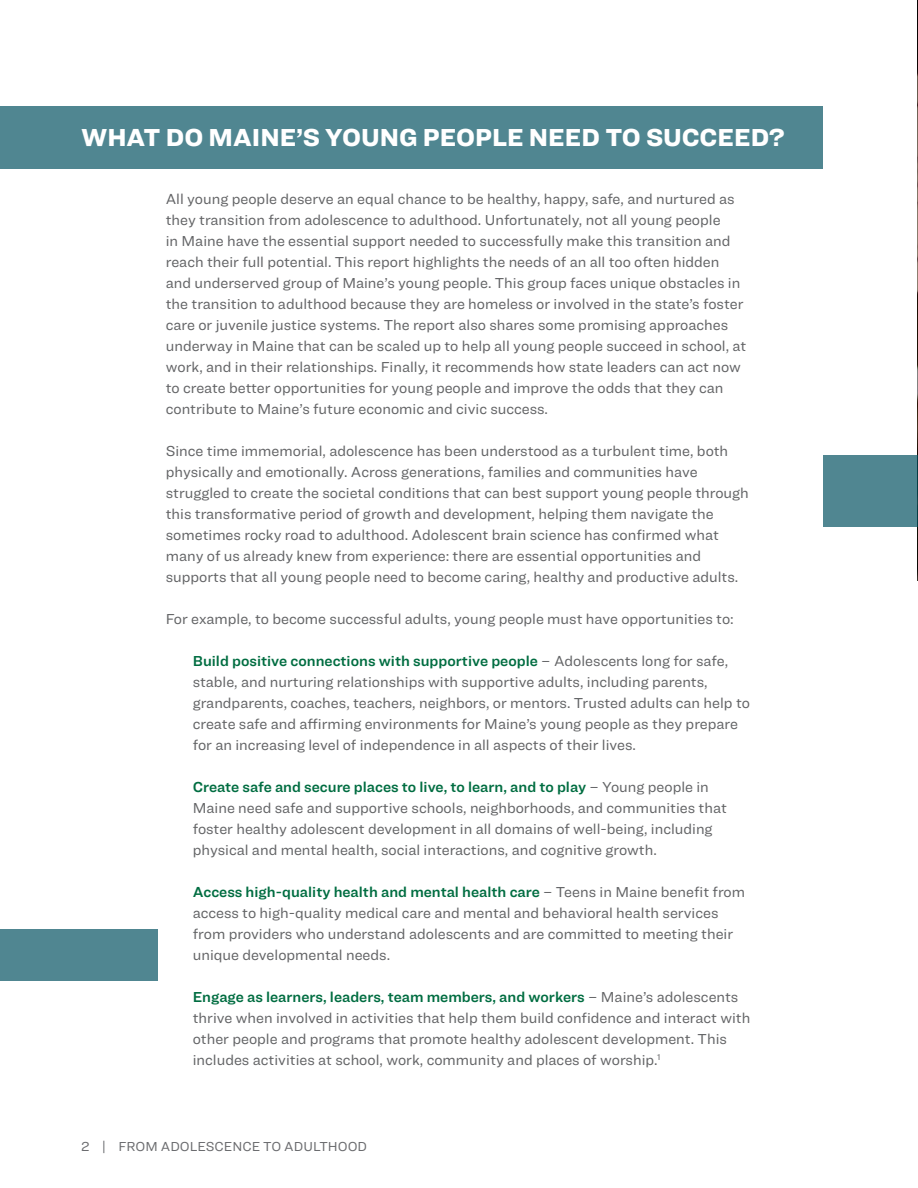
<style>
.page{position:relative;width:918px;height:1188px;background:#fff}
.page>*{position:absolute;margin:0;border:0;box-sizing:border-box;transform-origin:0 0}
.t1{font:900 25.5px "Ringside";color:#fff}
.t2{font:15px/21px "Ringside";color:#636466}
.t3{font:15px "Ringside Regular Semi";color:#006d41}
.t4{font:13.5px "Ringside";color:#6b6c6f}
.s1{font-family:"Ringside";color:#636466}
</style>
<div class="page">
<img style="left:917px;top:0;width:1px;height:580px">
<div style="left:823px;top:456px;width:95px;height:71px;background:#508691"></div>
<div style="left:0;top:107px;width:823px;height:62px;background:#508691"></div>
<div style="left:0;top:929px;width:158px;height:52px;background:#508691"></div>
<h1 class="t1" style="left:81px;top:118px;width:705px">WHAT DO MAINE’S YOUNG PEOPLE NEED TO SUCCEED?</h1>
<p class="t2" style="left:166px;top:188px;width:582px">All young people deserve an equal chance to be healthy, happy, safe, and nurtured as they transition from adolescence to adulthood. Unfortunately, not all young people<br>in Maine have the essential support needed to successfully make this transition and reach their full potential. This report highlights the needs of an all too often hidden and underserved group of Maine’s young people. This group faces unique obstacles in the transition to adulthood because they are homeless or involved in the state’s foster care or juvenile justice systems. The report also shares some promising approaches underway in Maine that can be scaled up to help all young people succeed in school, at work, and in their relationships. Finally, it recommends how state leaders can act now to create better opportunities for young people and improve the odds that they can contribute to Maine’s future economic and civic success.</p>
<p class="t2" style="left:166px;top:440px;width:585px">Since time immemorial, adolescence has been understood as a turbulent time, both physically and emotionally. Across generations, families and communities have struggled to create the societal conditions that can best support young people through this transformative period of growth and development, helping them navigate the sometimes rocky road to adulthood. Adolescent brain science has confirmed what many of us already knew from experience: there are essential opportunities and supports that all young people need to become caring, healthy and productive adults.</p>
<p class="t2" style="left:166px;top:608px;width:570px">For example, to become successful adults, young people must have opportunities to:</p>
<p class="t3" style="left:193px;top:650px;width:537px">Build positive connections with supportive people <span class="s1">– Adolescents long for safe,</span></p>
<p class="t2" style="left:193px;top:671px;width:559px">stable, and nurturing relationships with supportive adults, including parents, grandparents, coaches, teachers, neighbors, or mentors. Trusted adults can help to create safe and affirming environments for Maine’s young people as they prepare for an increasing level of independence in all aspects of their lives.</p>
<p class="t3" style="left:193px;top:776px;width:518px">Create safe and secure places to live, to learn, and to play <span class="s1">– Young people in</span></p>
<p class="t2" style="left:193px;top:797px;width:536px">Maine need safe and supportive schools, neighborhoods, and communities that foster healthy adolescent development in all domains of well-being, including physical and mental health, social interactions, and cognitive growth.</p>
<p class="t3" style="left:193px;top:881px;width:554px">Access high-quality health and mental health care <span class="s1">– Teens in Maine benefit from</span></p>
<p class="t2" style="left:193px;top:902px;width:542px">access to high-quality medical care and mental and behavioral health services from providers who understand adolescents and are committed to meeting their unique developmental needs.</p>
<p class="t3" style="left:193px;top:986px;width:547px">Engage as learners, leaders, team members, and workers <span class="s1">– Maine’s adolescents</span></p>
<p class="t2" style="left:193px;top:1007px;width:559px">thrive when involved in activities that help them build confidence and interact with other people and programs that promote healthy adolescent development. This includes activities at school, work, community and places of worship.<sup>1</sup></p>
<p class="t4" style="left:81px;top:1137px;width:288px">2 | FROM ADOLESCENCE TO ADULTHOOD</p>
</div>
